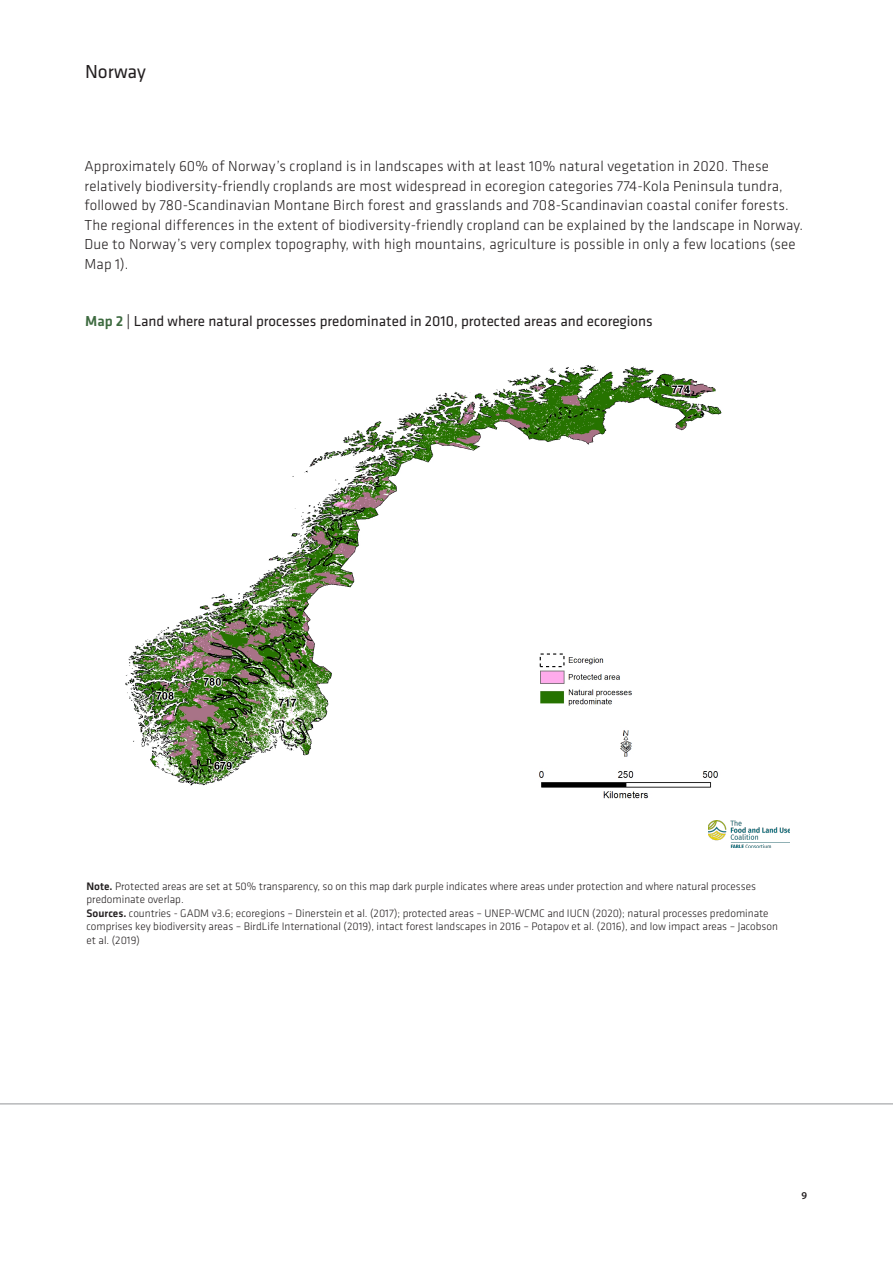
<style>
.page{position:relative;width:893px;height:1263px;background:#fff}
.page>*{position:absolute;margin:0;border:0;box-sizing:border-box;transform-origin:0 0}
.t1{font:19.5px "Klavika";color:#231f20}
.t2{font:300 15px/19.5px "Klavika";letter-spacing:.01em;color:#231f20}
.t3{font:15px "Klavika";color:#231f20}
.t4{font:300 11.25px/13.5px "Klavika";color:#231f20}
.t5{font:600 10.5px "Myriad Pro";color:#231f20}
.s1{font-weight:500;color:#3e6b40}
.s2{font-weight:500}
</style>
<div class="page">
<hr style="left:0;top:1103px;width:893px;height:1px;background:#939598">
<img style="left:709px;top:820px;width:80px;height:27px">
<img style="left:125px;top:365px;width:597px;height:434px">
<p class="t1" style="left:85px;top:61px;width:62px">Norway</p>
<p class="t2" style="left:85px;top:157px;width:720px">Approximately 60% of Norway’s cropland is in landscapes with at least 10% natural vegetation in 2020. These relatively biodiversity-friendly croplands are most widespread in ecoregion categories 774-Kola Peninsula tundra, followed by 780-Scandinavian Montane Birch forest and grasslands and 708-Scandinavian coastal conifer forests.<br>The regional differences in the extent of biodiversity-friendly cropland can be explained by the landscape in Norway.<br>Due to Norway’s very complex topography, with high mountains, agriculture is possible in only a few locations (see Map 1).</p>
<p class="t3" style="left:85px;top:312px;width:569px"><span class="s1">Map 2</span> | Land where natural processes predominated in 2010, protected areas and ecoregions</p>
<p class="t4" style="left:87px;top:879px;width:671px"><span class="s2">Note.</span> Protected areas are set at 50% transparency, so on this map dark purple indicates where areas under protection and where natural processes predominate overlap.</p>
<p class="t4" style="left:87px;top:906px;width:693px"><span class="s2">Sources.</span> countries - GADM v3.6; ecoregions – Dinerstein et al. (2017); protected areas – UNEP-WCMC and IUCN (2020); natural processes predominate comprises key biodiversity areas – BirdLife International (2019), intact forest landscapes in 2016 – Potapov et al. (2016), and low impact areas – Jacobson et al. (2019)</p>
<p class="t5" style="left:801px;top:1188px;width:7px">9</p>
</div>
